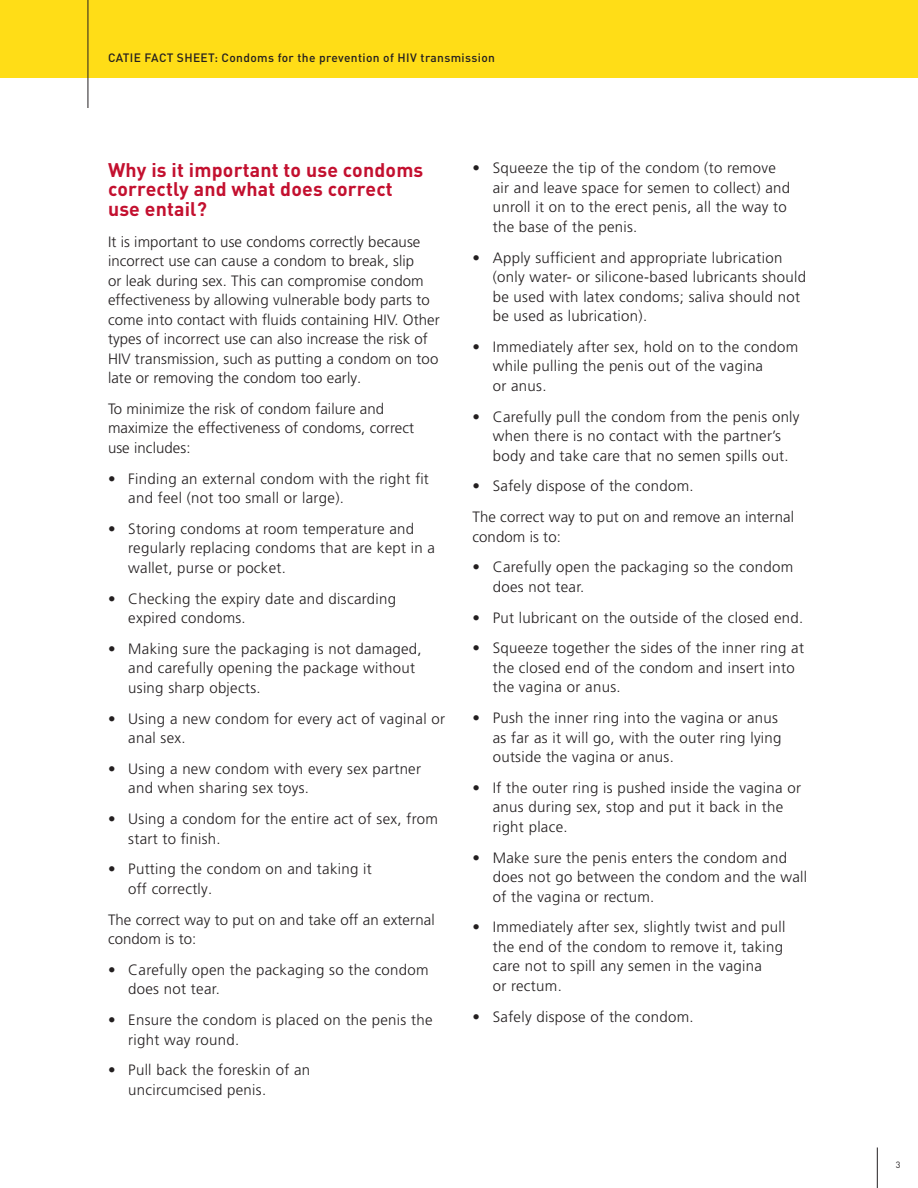
<style>
.page{position:relative;width:918px;height:1188px;background:#fff}
.page>*{position:absolute;margin:0;border:0;box-sizing:border-box;transform-origin:0 0}
.t1{font:700 19.5px/19.5px "DINOT";letter-spacing:.01em;color:#c3102f}
.t2{font:300 15px/19.5px "Frutiger LT Pro";letter-spacing:.02em;color:#231f20}
.t3{font:500 12px "DINOT";letter-spacing:.03em;color:#231f20}
.t4{font:9px "DINOT";color:#231f20}
</style>
<div class="page">
<hr style="left:877px;top:1148px;width:1px;height:40px;background:#231f20">
<div style="left:0;top:0;width:918px;height:78px;background:#ffdd17"></div>
<hr style="left:88px;top:0;width:1px;height:108px;background:#231f20">
<p class="t3" style="left:108px;top:48px;width:389px">CATIE FACT SHEET: Condoms for the prevention of HIV transmission</p>
<h1 class="t1" style="left:108px;top:158px;width:317px">Why is it important to use condoms correctly and what does correct use entail?</h1>
<p class="t2" style="left:108px;top:232px;width:333px">It is important to use condoms correctly because incorrect use can cause a condom to break, slip<br>or leak during sex. This can compromise condom effectiveness by allowing vulnerable body parts to come into contact with fluids containing HIV. Other types of incorrect use can also increase the risk of HIV transmission, such as putting a condom on too late or removing the condom too early.</p>
<p class="t2" style="left:108px;top:399px;width:308px">To minimize the risk of condom failure and maximize the effectiveness of condoms, correct use includes:</p>
<p class="t2" style="left:128px;top:469px;width:302px;text-indent:-20px">• Finding an external condom with the right fit and feel (not too small or large).</p>
<p class="t2" style="left:128px;top:519px;width:308px;text-indent:-20px">• Storing condoms at room temperature and regularly replacing condoms that are kept in a wallet, purse or pocket.</p>
<p class="t2" style="left:128px;top:589px;width:269px;text-indent:-20px">• Checking the expiry date and discarding expired condoms.</p>
<p class="t2" style="left:128px;top:639px;width:295px;text-indent:-20px">• Making sure the packaging is not damaged, and carefully opening the package without using sharp objects.</p>
<p class="t2" style="left:128px;top:709px;width:318px;text-indent:-20px">• Using a new condom for every act of vaginal or anal sex.</p>
<p class="t2" style="left:128px;top:759px;width:294px;text-indent:-20px">• Using a new condom with every sex partner and when sharing sex toys.</p>
<p class="t2" style="left:128px;top:809px;width:311px;text-indent:-20px">• Using a condom for the entire act of sex, from start to finish.</p>
<p class="t2" style="left:128px;top:860px;width:245px;text-indent:-20px">• Putting the condom on and taking it off correctly.</p>
<p class="t2" style="left:108px;top:910px;width:328px">The correct way to put on and take off an external condom is to:</p>
<p class="t2" style="left:128px;top:960px;width:302px;text-indent:-20px">• Carefully open the packaging so the condom does not tear.</p>
<p class="t2" style="left:128px;top:1010px;width:306px;text-indent:-20px">• Ensure the condom is placed on the penis the right way round.</p>
<p class="t2" style="left:128px;top:1061px;width:184px;text-indent:-20px">• Pull back the foreskin of an uncircumcised penis.</p>
<p class="t2" style="left:493px;top:158px;width:299px;text-indent:-20px">• Squeeze the tip of the condom (to remove air and leave space for semen to collect) and unroll it on to the erect penis, all the way to the base of the penis.</p>
<p class="t2" style="left:493px;top:248px;width:315px;text-indent:-20px">• Apply sufficient and appropriate lubrication (only water- or silicone-based lubricants should be used with latex condoms; saliva should not be used as lubrication).</p>
<p class="t2" style="left:493px;top:337px;width:307px;text-indent:-20px">• Immediately after sex, hold on to the condom while pulling the penis out of the vagina<br>or anus.</p>
<p class="t2" style="left:493px;top:407px;width:308px;text-indent:-20px">• Carefully pull the condom from the penis only when there is no contact with the partner’s body and take care that no semen spills out.</p>
<p class="t2" style="left:472px;top:471px;width:323px;line-height:30.8px">• Safely dispose of the condom.<br>The correct way to put on and remove an internal</p>
<p class="t2" style="left:472px;top:527px;width:90px">condom is to:</p>
<p class="t2" style="left:493px;top:557px;width:302px;text-indent:-20px">• Carefully open the packaging so the condom does not tear.</p>
<p class="t2" style="left:472px;top:608px;width:332px">• Put lubricant on the outside of the closed end.</p>
<p class="t2" style="left:493px;top:638px;width:313px;text-indent:-20px">• Squeeze together the sides of the inner ring at the closed end of the condom and insert into the vagina or anus.</p>
<p class="t2" style="left:493px;top:708px;width:290px;text-indent:-20px">• Push the inner ring into the vagina or anus as far as it will go, with the outer ring lying outside the vagina or anus.</p>
<p class="t2" style="left:493px;top:778px;width:310px;text-indent:-20px">• If the outer ring is pushed inside the vagina or anus during sex, stop and put it back in the right place.</p>
<p class="t2" style="left:493px;top:848px;width:316px;text-indent:-20px">• Make sure the penis enters the condom and does not go between the condom and the wall of the vagina or rectum.</p>
<p class="t2" style="left:493px;top:917px;width:294px;text-indent:-20px">• Immediately after sex, slightly twist and pull the end of the condom to remove it, taking care not to spill any semen in the vagina<br>or rectum.</p>
<p class="t2" style="left:472px;top:1007px;width:223px">• Safely dispose of the condom.</p>
<p class="t4" style="left:896px;top:1158px;width:6px">3</p>
</div>
